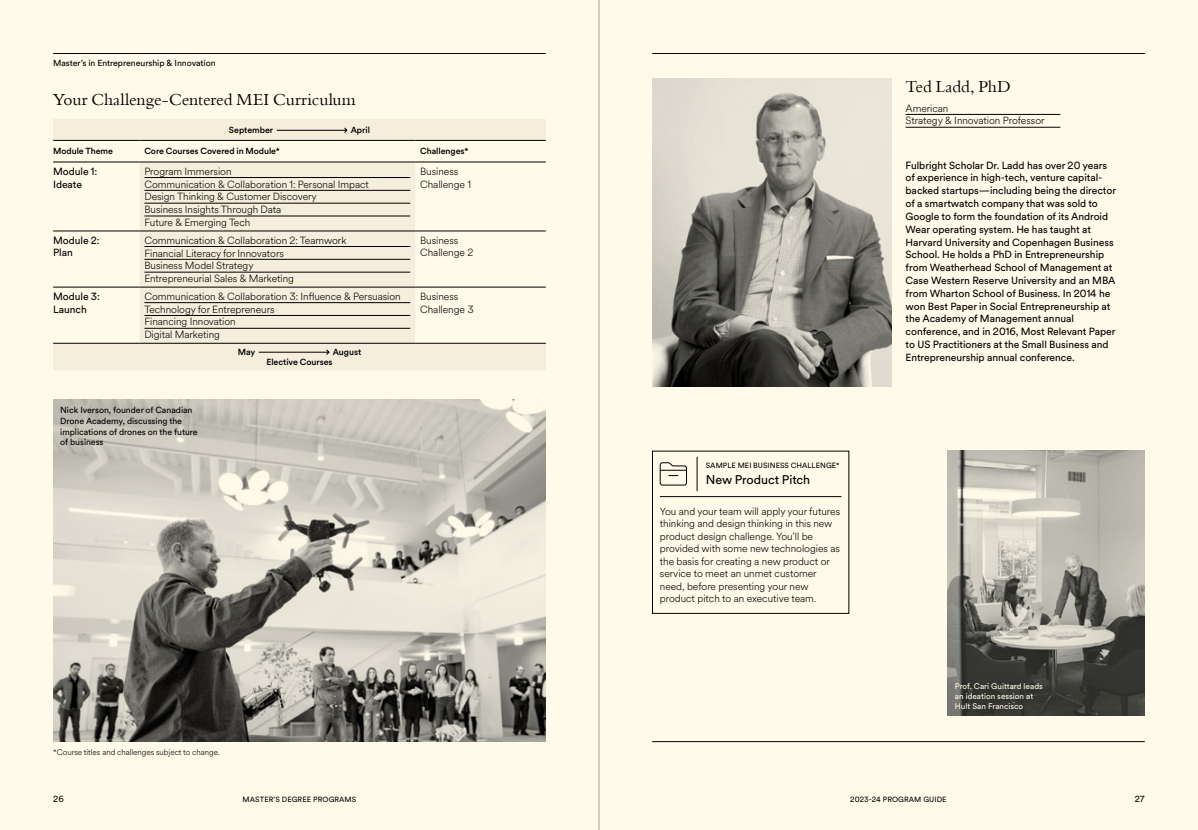
<style>
.page{position:relative;width:1198px;height:830px;background:#fff}
.page>*{position:absolute;margin:0;border:0;box-sizing:border-box;transform-origin:0 0}
.t1{font:17.5px "Bembo";letter-spacing:-.005em;color:#000}
.t2{font:12.5px "EF Circular";letter-spacing:-.005em;color:#000}
.t3{font:300 10.25px/12.8px "EF Circular";letter-spacing:-.005em;color:#000}
.t4{font:10.25px/12.8px "EF Circular";letter-spacing:-.005em;color:#000}
.t5{font:8.75px/10.8px "EF Circular";letter-spacing:-.005em;color:#000}
.t6{font:500 8.75px "EF Circular";letter-spacing:-.005em;color:#000}
.t7{font:8.12px/9.8px "EF Circular";color:#fffae9}
.t8{font:300 8.12px "EF Circular";letter-spacing:-.005em;color:#000}
.t9{font:7.5px "EF Circular";letter-spacing:.005em;color:#000}
</style>
<div class="page">
<div style="left:599px;top:0;width:599px;height:829px;background:#fffae9"></div>
<hr style="left:652px;top:741px;width:492px;height:1px;background:#000">
<hr style="left:652px;top:53px;width:492px;height:1px;background:#000">
<div style="left:0;top:0;width:599px;height:829px;background:#fffae9"></div>
<hr style="left:53px;top:53px;width:493px;height:1px;background:#000">
<hr style="left:905px;top:114px;width:155px;height:1px;background:#000">
<hr style="left:905px;top:127px;width:155px;height:1px;background:#000">
<img style="left:652px;top:79px;width:239px;height:307px">
<svg style="left:53px;top:119px;width:493px;height:251px;fill:#f6eedd"></svg>
<hr style="left:139px;top:162px;width:276px;height:1px;background:#000">
<hr style="left:53px;top:230px;width:86px;height:1px;background:#000">
<hr style="left:139px;top:230px;width:276px;height:1px;background:#000">
<hr style="left:415px;top:230px;width:131px;height:1px;background:#000">
<hr style="left:53px;top:287px;width:86px;height:1px;background:#000">
<hr style="left:139px;top:287px;width:276px;height:1px;background:#000">
<hr style="left:415px;top:287px;width:131px;height:1px;background:#000">
<hr style="left:139px;top:343px;width:276px;height:1px;background:#000">
<hr style="left:415px;top:343px;width:131px;height:1px;background:#000">
<hr style="left:53px;top:162px;width:86px;height:1px;background:#000">
<hr style="left:53px;top:343px;width:86px;height:1px;background:#000">
<hr style="left:415px;top:162px;width:131px;height:1px;background:#000">
<hr style="left:53px;top:140px;width:86px;height:1px;background:#000">
<hr style="left:139px;top:140px;width:276px;height:1px;background:#000">
<hr style="left:415px;top:140px;width:131px;height:1px;background:#000">
<svg style="left:276px;top:127px;width:72px;height:6px"></svg>
<hr style="left:144px;top:177px;width:266px;height:1px;background:#000">
<hr style="left:144px;top:190px;width:266px;height:1px;background:#000">
<hr style="left:144px;top:203px;width:266px;height:1px;background:#000">
<hr style="left:144px;top:216px;width:266px;height:1px;background:#000">
<hr style="left:144px;top:246px;width:266px;height:1px;background:#000">
<hr style="left:144px;top:259px;width:266px;height:1px;background:#000">
<hr style="left:144px;top:272px;width:266px;height:1px;background:#000">
<hr style="left:144px;top:302px;width:266px;height:1px;background:#000">
<hr style="left:144px;top:315px;width:266px;height:1px;background:#000">
<hr style="left:144px;top:328px;width:266px;height:1px;background:#000">
<svg style="left:258px;top:349px;width:72px;height:6px"></svg>
<hr style="left:660px;top:496px;width:181px;height:1px;background:#000">
<hr style="left:697px;top:456px;width:1px;height:35px;background:#000">
<svg style="left:659px;top:462px;width:28px;height:23px"></svg>
<img style="left:53px;top:399px;width:493px;height:342px">
<img style="left:948px;top:450px;width:196px;height:265px">
<hr style="left:599px;top:0;width:1px;height:829px;background:#9d9d9c">
<p class="t5" style="left:53px;top:57px;width:164px">Master’s in Entrepreneurship &amp; Innovation</p>
<h1 class="t1" style="left:53px;top:92px;width:304px">Your Challenge-Centered MEI Curriculum</h1>
<p class="t6" style="left:229px;top:124px;width:46px">September</p>
<p class="t6" style="left:351px;top:124px;width:21px">April</p>
<p class="t6" style="left:53px;top:145px;width:61px">Module Theme</p>
<p class="t6" style="left:144px;top:145px;width:137px">Core Courses Covered in Module*</p>
<p class="t6" style="left:420px;top:145px;width:50px">Challenges*</p>
<p class="t4" style="left:53px;top:164px;width:46px">Module 1:<br>Ideate</p>
<p class="t3" style="left:144px;top:164px;width:226px">Program Immersion<br>Communication &amp; Collaboration 1: Personal Impact<br>Design Thinking &amp; Customer Discovery<br>Business Insights Through Data<br>Future &amp; Emerging Tech</p>
<p class="t3" style="left:420px;top:164px;width:52px">Business<br>Challenge 1</p>
<p class="t4" style="left:53px;top:233px;width:48px">Module 2:<br>Plan</p>
<p class="t3" style="left:144px;top:233px;width:204px">Communication &amp; Collaboration 2: Teamwork Financial Literacy for Innovators<br>Business Model Strategy<br>Entrepreneurial Sales &amp; Marketing</p>
<p class="t3" style="left:420px;top:233px;width:55px">Business<br>Challenge 2</p>
<p class="t4" style="left:53px;top:289px;width:48px">Module 3:<br>Launch</p>
<p class="t3" style="left:144px;top:289px;width:258px">Communication &amp; Collaboration 3: Influence &amp; Persuasion<br>Technology for Entrepreneurs<br>Financing Innovation<br>Digital Marketing</p>
<p class="t3" style="left:420px;top:289px;width:55px">Business<br>Challenge 3</p>
<p class="t6" style="left:238px;top:345px;width:19px">May</p>
<p class="t6" style="left:333px;top:345px;width:30px">August</p>
<p class="t6" style="left:266px;top:356px;width:68px">Elective Courses</p>
<p class="t5" style="left:60px;top:404px;width:139px">Nick Iverson, founder of Canadian<br>Drone Academy, discussing the implications of drones on the future of business</p>
<p class="t8" style="left:53px;top:745px;width:168px">*Course titles and challenges subject to change.</p>
<p class="t9" style="left:706px;top:460px;width:135px">SAMPLE MEI BUSINESS CHALLENGE*</p>
<p class="t2" style="left:706px;top:471px;width:106px">New Product Pitch</p>
<p class="t3" style="left:660px;top:504px;width:182px">You and your team will apply your futures thinking and design thinking in this new product design challenge. You’ll be provided with some new technologies as the basis for creating a new product or service to meet an unmet customer need, before presenting your new product pitch to an executive team.</p>
<h1 class="t1" style="left:905px;top:79px;width:107px">Ted Ladd, PhD</h1>
<p class="t3" style="left:905px;top:101px;width:141px">American<br>Strategy &amp; Innovation Professor</p>
<p class="t4" style="left:905px;top:158px;width:212px">Fulbright Scholar Dr. Ladd has over 20 years of experience in high-tech, venture capital&shy;backed startups—including being the director of a smartwatch company that was sold to Google to form the foundation of its Android Wear operating system. He has taught at Harvard University and Copenhagen Business School. He holds a PhD in Entrepreneurship from Weatherhead School of Management at Case Western Reserve University and an MBA from Wharton School of Business. In 2014 he won Best Paper in Social Entrepreneurship at the Academy of Management annual conference, and in 2016, Most Relevant Paper to US Practitioners at the Small Business and Entrepreneurship annual conference.</p>
<p class="t7" style="left:955px;top:680px;width:89px">Prof. Cari Guittard leads an ideation session at<br>Hult San Francisco</p>
<p class="t5" style="left:53px;top:792px;width:12px">26</p>
<p class="t9" style="left:243px;top:793px;width:115px">MASTER’S DEGREE PROGRAMS</p>
<p class="t9" style="left:850px;top:793px;width:98px">2023-24 PROGRAM GUIDE</p>
<p class="t5" style="left:1134px;top:792px;width:12px">27</p>
</div>
